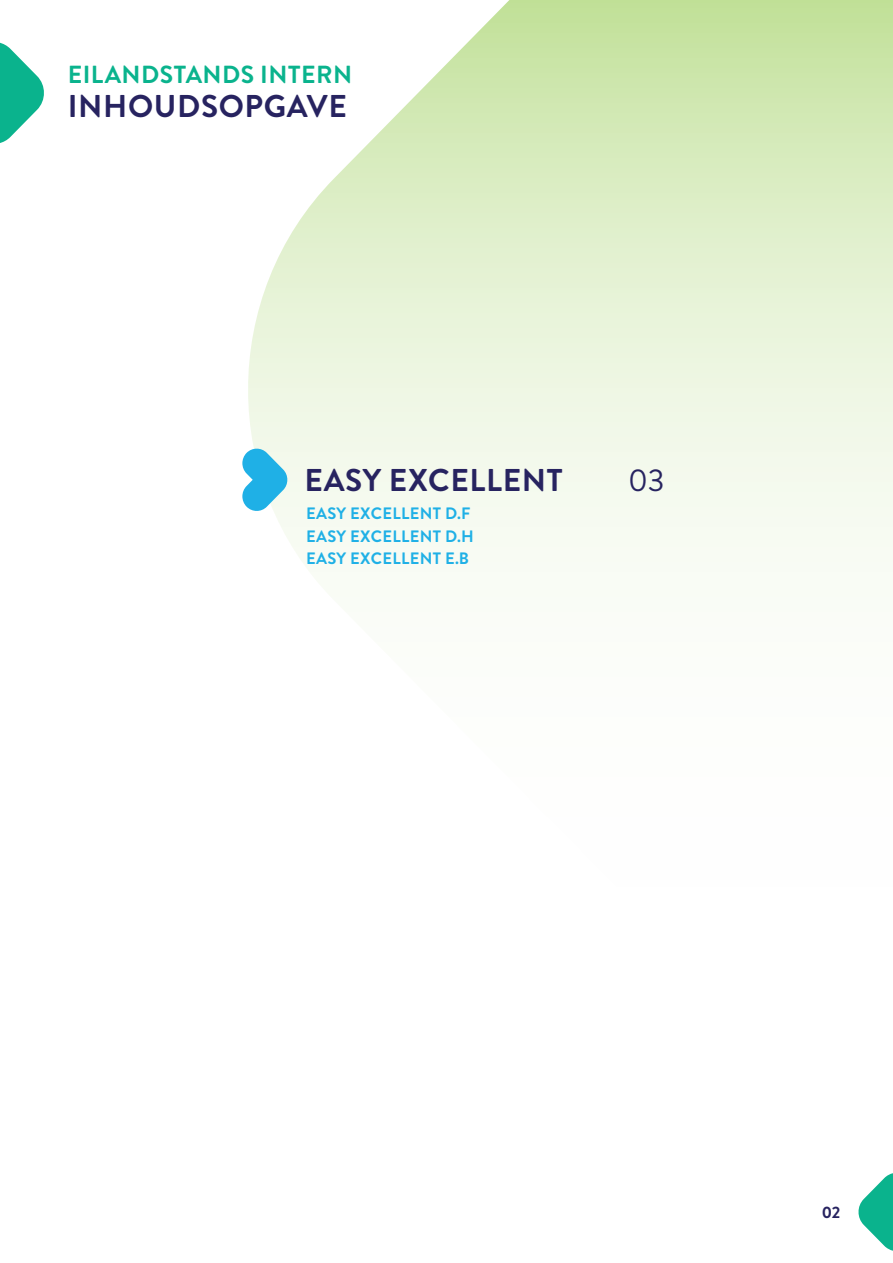
<style>
.page{position:relative;width:893px;height:1263px;background:#fff}
.page>*{position:absolute;margin:0;border:0;box-sizing:border-box;transform-origin:0 0}
.t1{font:700 31.5px "Brandon Grotesque";letter-spacing:.02em;color:#272360}
.t2{font:31.5px "Brandon Grotesque";color:#272360}
.t3{font:700 24.75px "Brandon Grotesque";letter-spacing:.02em;color:#0ab38d}
.t4{font:700 16.5px/22.5px "Brandon Grotesque";letter-spacing:.02em;color:#1fb0e6}
.t5{font:700 16.5px "Brandon Grotesque";color:#272360}
</style>
<div class="page">
<svg style="left:248px;top:0;width:645px;height:572px"></svg>
<svg style="left:0;top:43px;width:44px;height:100px"></svg>
<svg style="left:858px;top:1173px;width:35px;height:78px"></svg>
<svg style="left:242px;top:447px;width:47px;height:65px"></svg>
<p class="t3" style="left:68px;top:57px;width:286px">EILANDSTANDS INTERN</p>
<p class="t1" style="left:68px;top:85px;width:281px">INHOUDSOPGAVE</p>
<p class="t1" style="left:305px;top:458px;width:260px">EASY EXCELLENT</p>
<p class="t2" style="left:628px;top:458px;width:38px">03</p>
<p class="t4" style="left:306px;top:503px;width:169px">EASY EXCELLENT D.F<br>EASY EXCELLENT D.H</p>
<p class="t4" style="left:306px;top:548px;width:165px">EASY EXCELLENT E.B</p>
<p class="t5" style="left:822px;top:1201px;width:20px">02</p>
</div>
